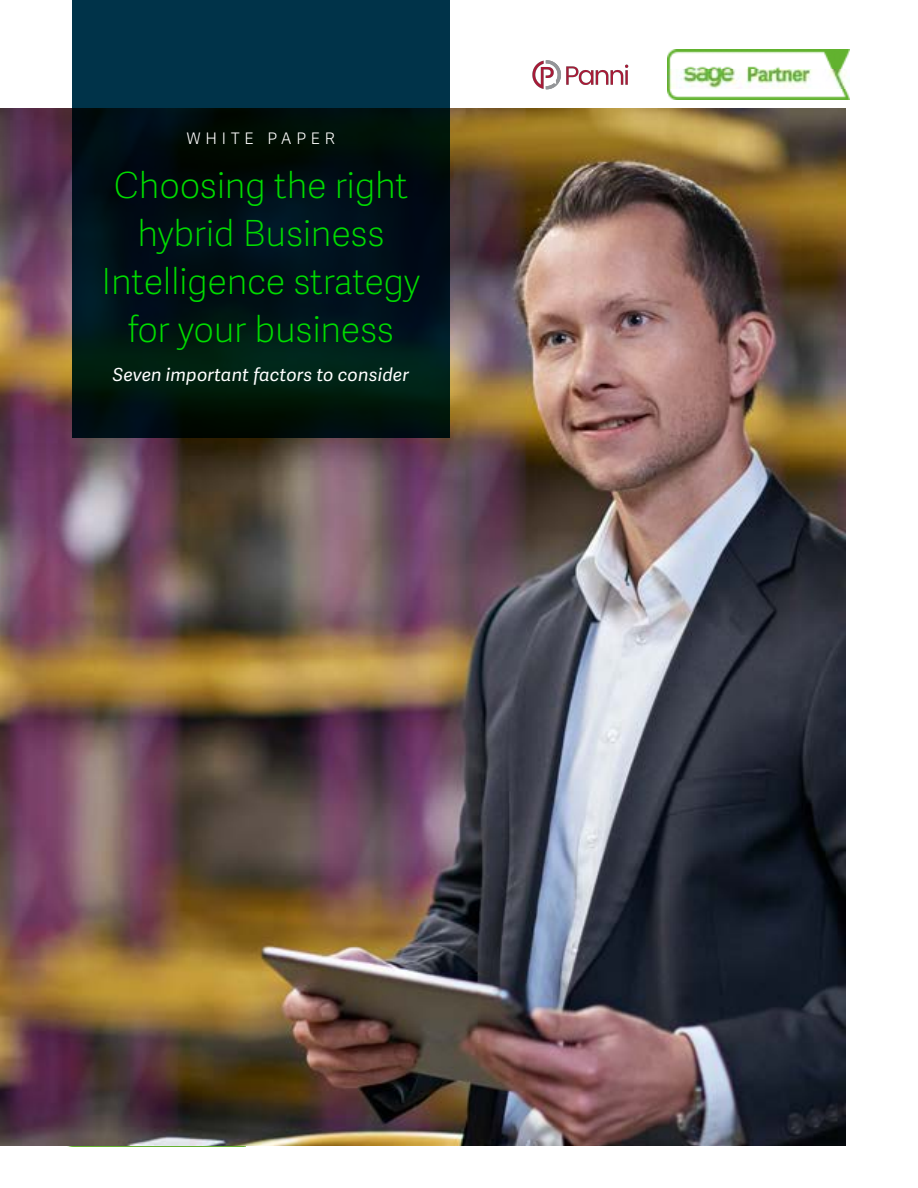
<style>
.page{position:relative;width:918px;height:1188px;background:#fff}
.page>*{position:absolute;margin:0;border:0;box-sizing:border-box;transform-origin:0 0}
.t1{font:36px/48px "Adelle Sans SAGE Th";letter-spacing:-.01em;color:#00dc00;text-align:center}
.t2{font:21px "Adelle Sans SAGE Th";letter-spacing:.2em;color:#fff}
.t3{font:italic 18px "Adelle Sans SAGE";letter-spacing:.01em;color:#fff}
</style>
<div class="page">
<img style="left:667px;top:50px;width:182px;height:49px">
<img style="left:0;top:108px;width:846px;height:1038px">
<svg style="left:72px;top:0;width:378px;height:438px;background:#001a20"></svg>
<img style="left:532px;top:60px;width:97px;height:30px">
<p class="t2" style="left:187px;top:122px;width:150px">White Pap er</p>
<p class="t1" style="left:102px;top:160px;width:320px">Choosing the right hybrid Business<br>Intelligence strategy for your business</p>
<p class="t3" style="left:113px;top:362px;width:298px">Seven important factors to consider</p>
</div>
